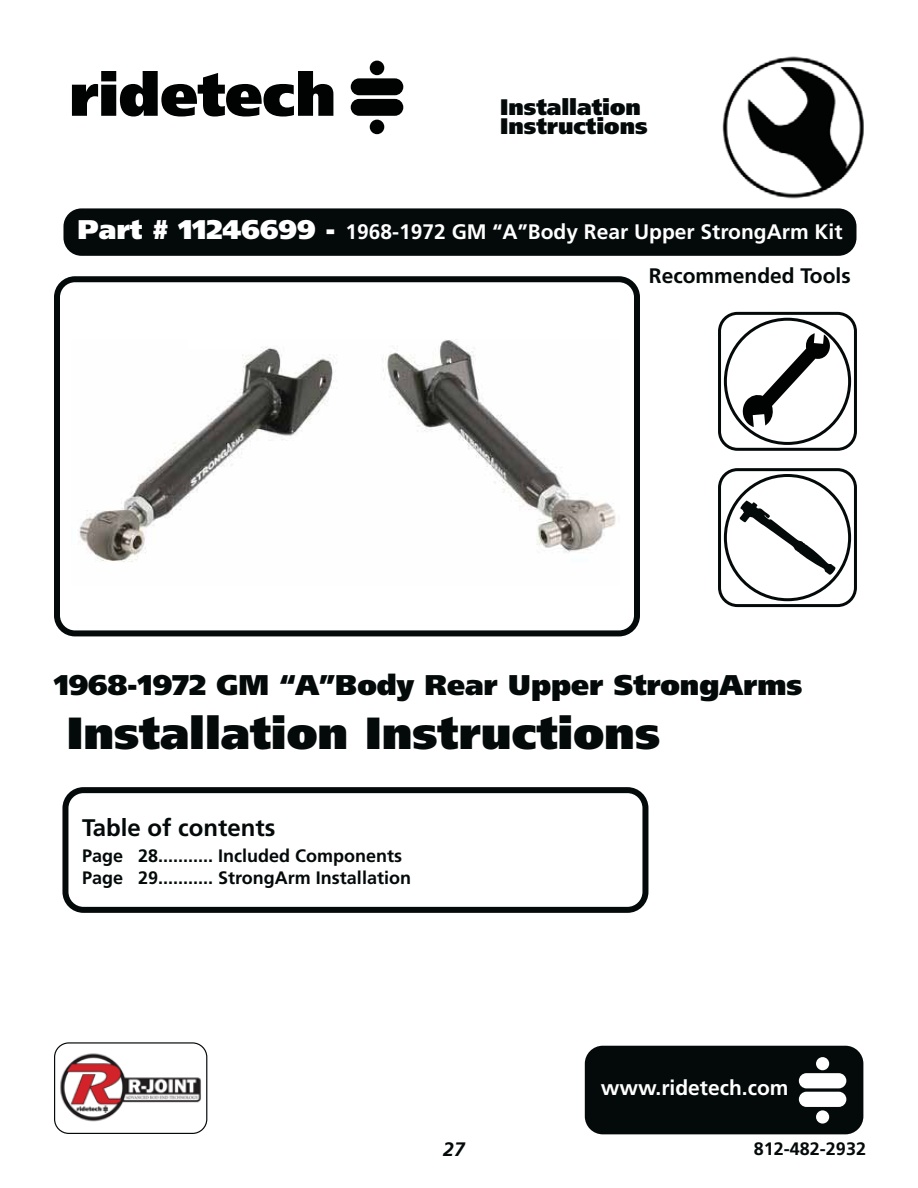
<style>
.page{position:relative;width:918px;height:1188px;background:#fff}
.page>*{position:absolute;margin:0;border:0;box-sizing:border-box;transform-origin:0 0}
.t1{font:900 45px "Frutiger LT Pro";color:#040909}
.t2{font:900 28.5px "Frutiger LT Pro";color:#040909}
.t3{font:700 24px "Frutiger LT Pro";color:#040909}
.t4{font:900 22.5px/19.5px "Frutiger LT Pro";color:#040909}
.t5{font:700 21px "Frutiger LT Pro";color:#fff}
.t6{font:700 21px "Frutiger LT Pro";color:#040909}
.t7{font:italic 700 19.5px "Frutiger LT Pro";color:#040909}
.t8{font:700 18px/21.6px "Frutiger LT Pro";color:#040909}
.s1{font-weight:900;font-size:27px}
</style>
<div class="page">
<img style="left:722px;top:56px;width:142px;height:143px">
<svg style="left:72px;top:71px;width:261px;height:46px"></svg>
<div style="left:351px;top:78px;width:52px;height:17px;background:#010202;border-radius:8px"></div>
<div style="left:351px;top:99px;width:52px;height:17px;background:#010202;border-radius:8px"></div>
<div style="left:370px;top:61px;width:14px;height:14px;background:#010202;border-radius:50%"></div>
<div style="left:370px;top:120px;width:14px;height:14px;background:#010202;border-radius:50%"></div>
<div style="left:585px;top:1046px;width:278px;height:88px;background:#040909;border-radius:18px"></div>
<div style="left:799px;top:1073px;width:47px;height:15px;background:#fff;border-radius:8px"></div>
<div style="left:799px;top:1092px;width:47px;height:15px;background:#fff;border-radius:8px"></div>
<div style="left:816px;top:1057px;width:13px;height:13px;background:#fff;border-radius:50%"></div>
<div style="left:816px;top:1110px;width:13px;height:14px;background:#fff;border-radius:50%"></div>
<img style="left:54px;top:1048px;width:150px;height:79px">
<div style="left:54px;top:1042px;width:153px;height:92px;border:1px solid #040909;border-radius:14px"></div>
<div style="left:718px;top:468px;width:139px;height:139px;border:3px solid #040909;border-radius:18px"></div>
<svg style="left:740px;top:501px;width:96px;height:74px"></svg>
<div style="left:724px;top:474px;width:127px;height:127px;border:3px solid #040909;border-radius:50%"></div>
<div style="left:718px;top:312px;width:139px;height:139px;border:3px solid #040909;border-radius:18px"></div>
<div style="left:724px;top:318px;width:127px;height:127px;border:3px solid #040909;border-radius:50%"></div>
<svg style="left:741px;top:333px;width:90px;height:94px"></svg>
<div style="left:63px;top:208px;width:794px;height:48px;background:#040909;border-radius:18px"></div>
<div style="left:54px;top:276px;width:586px;height:360px;border:6px solid #040909;border-radius:18px"></div>
<img style="left:78px;top:339px;width:538px;height:223px">
<div style="left:190px;top:310px;width:59px;height:37px;background:#fff"></div>
<div style="left:62px;top:787px;width:586px;height:126px;border:6px solid #040909;border-radius:18px"></div>
<p class="t4" style="left:500px;top:98px;width:149px">Installation<br>Instructions</p>
<p class="t5" style="left:77px;top:223px;width:767px"><span class="s1">Part # 11246699 -</span> 1968-1972 GM “A”Body Rear Upper StrongArm Kit</p>
<p class="t6" style="left:649px;top:267px;width:203px">Recommended Tools</p>
<h2 class="t2" style="left:54px;top:672px;width:750px">1968-1972 GM “A”Body Rear Upper StrongArms</h2>
<h1 class="t1" style="left:67px;top:714px;width:595px">Installation Instructions</h1>
<h3 class="t3" style="left:82px;top:817px;width:195px">Table of contents</h3>
<p class="t8" style="left:82px;top:846px;width:330px">Page 28........... Included Components<br>Page 29........... StrongArm Installation</p>
<p class="t5" style="left:601px;top:1079px;width:189px">www.ridetech.com</p>
<p class="t7" style="left:443px;top:1141px;width:23px">27</p>
<p class="t8" style="left:754px;top:1139px;width:114px">812-482-2932</p>
</div>
